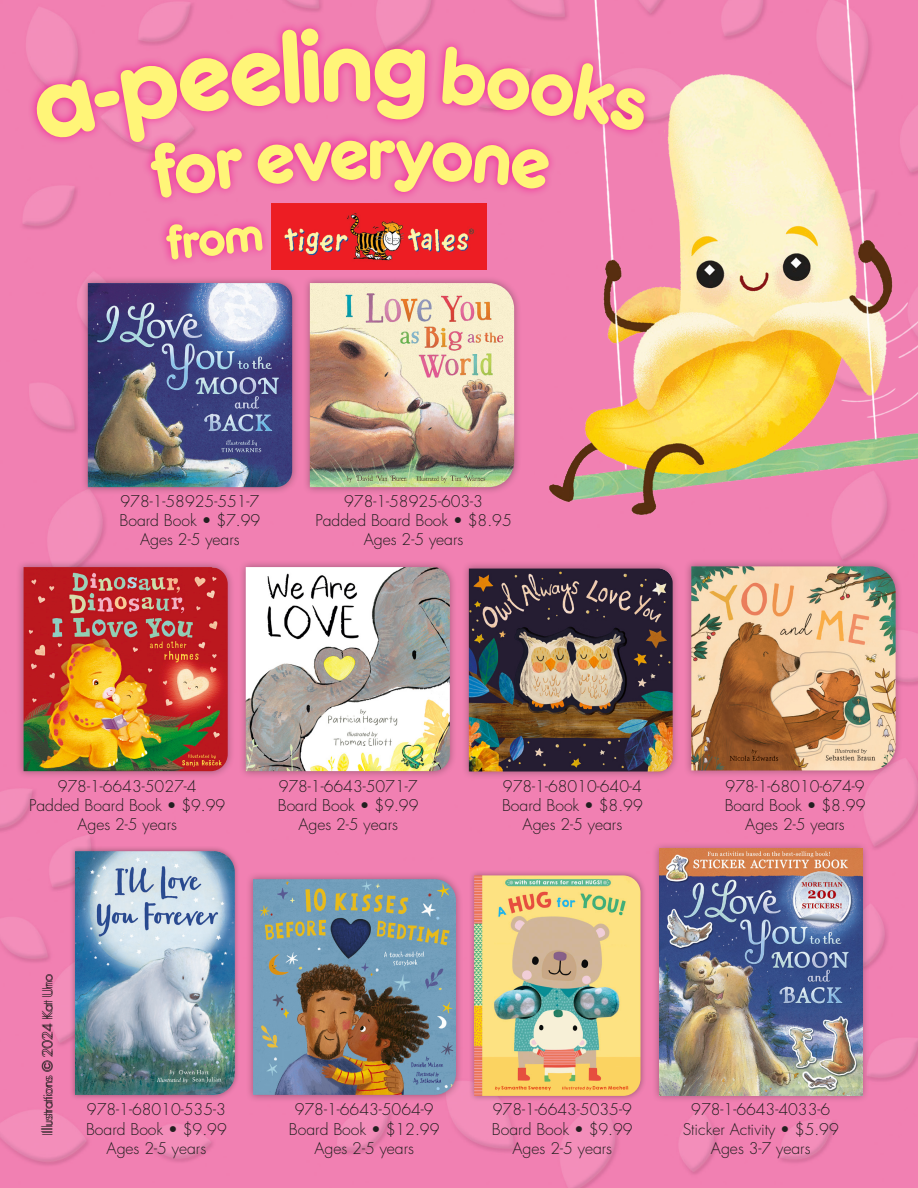
<style>
.page{position:relative;width:918px;height:1188px;background:#fff}
.page>*{position:absolute;margin:0;border:0;box-sizing:border-box;transform-origin:0 0}
.t1{font:500 79.5px "Frankfurter SH";color:#fff578}
.t2{font:500 51px "Frankfurter SH";color:#fff578}
.t3{font:300 15.75px "Futura";color:#231f20}
.t4{font:300 13.5px "Futura";color:#231f20}
</style>
<div class="page">
<img style="left:443px;top:0;width:475px;height:567px">
<div style="left:302px;top:276px;width:220px;height:219px;background:#231f20;opacity:.39"></div>
<img style="left:310px;top:283px;width:204px;height:204px">
<div style="left:684px;top:559px;width:219px;height:219px;background:#231f20;opacity:.39"></div>
<img style="left:691px;top:566px;width:205px;height:204px">
<div style="left:80px;top:276px;width:220px;height:219px;background:#231f20;opacity:.39"></div>
<img style="left:88px;top:283px;width:204px;height:204px">
<div style="left:461px;top:561px;width:219px;height:218px;background:#231f20;opacity:.39"></div>
<img style="left:469px;top:569px;width:204px;height:202px">
<div style="left:69px;top:846px;width:171px;height:255px;background:#231f20;opacity:.39"></div>
<img style="left:75px;top:851px;width:160px;height:244px">
<div style="left:16px;top:560px;width:219px;height:219px;background:#231f20;opacity:.39"></div>
<img style="left:24px;top:567px;width:204px;height:204px">
<div style="left:238px;top:560px;width:220px;height:219px;background:#231f20;opacity:.39"></div>
<img style="left:246px;top:567px;width:204px;height:204px">
<div style="left:652px;top:841px;width:218px;height:262px;background:#231f20;opacity:.39"></div>
<img style="left:659px;top:849px;width:203px;height:246px">
<div style="left:246px;top:872px;width:218px;height:230px;background:#231f20;opacity:.39"></div>
<img style="left:253px;top:879px;width:203px;height:216px">
<div style="left:468px;top:870px;width:178px;height:232px;background:#231f20;opacity:.39"></div>
<img style="left:474px;top:875px;width:167px;height:221px">
<svg style="left:27px;top:17px;width:628px;height:135px;background:#f082b3"></svg>
<svg style="left:31px;top:28px;width:618px;height:242px;background:#ee66a0"></svg>
<p class="t2" style="left:164px;top:217px;width:97px;rotate:-6deg">from</p>
<h1 class="t1" style="left:368px;top:112px;width:29px">r</h1>
<p class="t3" style="left:120px;top:491px;width:140px">978-1-58925-551-7</p>
<p class="t3" style="left:120px;top:510px;width:142px">Board Book • $7.99</p>
<p class="t3" style="left:140px;top:530px;width:101px">Ages 2-5 years</p>
<p class="t3" style="left:344px;top:491px;width:140px">978-1-58925-603-3</p>
<p class="t3" style="left:315px;top:510px;width:198px">Padded Board Book • $8.95</p>
<p class="t3" style="left:364px;top:530px;width:101px">Ages 2-5 years</p>
<p class="t3" style="left:58px;top:776px;width:140px">978-1-6643-5027-4</p>
<p class="t3" style="left:29px;top:795px;width:198px">Padded Board Book • $9.99</p>
<p class="t3" style="left:77px;top:814px;width:101px">Ages 2-5 years</p>
<p class="t3" style="left:279px;top:776px;width:140px">978-1-6643-5071-7</p>
<p class="t3" style="left:278px;top:795px;width:142px">Board Book • $9.99</p>
<p class="t3" style="left:298px;top:814px;width:101px">Ages 2-5 years</p>
<p class="t3" style="left:503px;top:776px;width:140px">978-1-68010-640-4</p>
<p class="t3" style="left:502px;top:795px;width:142px">Board Book • $8.99</p>
<p class="t3" style="left:523px;top:814px;width:101px">Ages 2-5 years</p>
<p class="t3" style="left:726px;top:776px;width:140px">978-1-68010-674-9</p>
<p class="t3" style="left:725px;top:795px;width:142px">Board Book • $8.99</p>
<p class="t3" style="left:745px;top:814px;width:101px">Ages 2-5 years</p>
<p class="t4" style="left:39px;top:1134px;width:162px;rotate:-90deg">Illustrations © 2024 Kat Uno</p>
<p class="t3" style="left:87px;top:1100px;width:140px">978-1-68010-535-3</p>
<p class="t3" style="left:86px;top:1119px;width:142px">Board Book • $9.99</p>
<p class="t3" style="left:107px;top:1138px;width:101px">Ages 2-5 years</p>
<p class="t3" style="left:295px;top:1100px;width:140px">978-1-6643-5064-9</p>
<p class="t3" style="left:289px;top:1119px;width:152px">Board Book • $12.99</p>
<p class="t3" style="left:314px;top:1138px;width:101px">Ages 2-5 years</p>
<p class="t3" style="left:493px;top:1100px;width:140px">978-1-6643-5035-9</p>
<p class="t3" style="left:492px;top:1119px;width:142px">Board Book • $9.99</p>
<p class="t3" style="left:513px;top:1138px;width:101px">Ages 2-5 years</p>
<p class="t3" style="left:691px;top:1100px;width:140px">978-1-6643-4033-6</p>
<p class="t3" style="left:683px;top:1119px;width:158px">Sticker Activity • $5.99</p>
<p class="t3" style="left:711px;top:1138px;width:101px">Ages 3-7 years</p>
</div>
